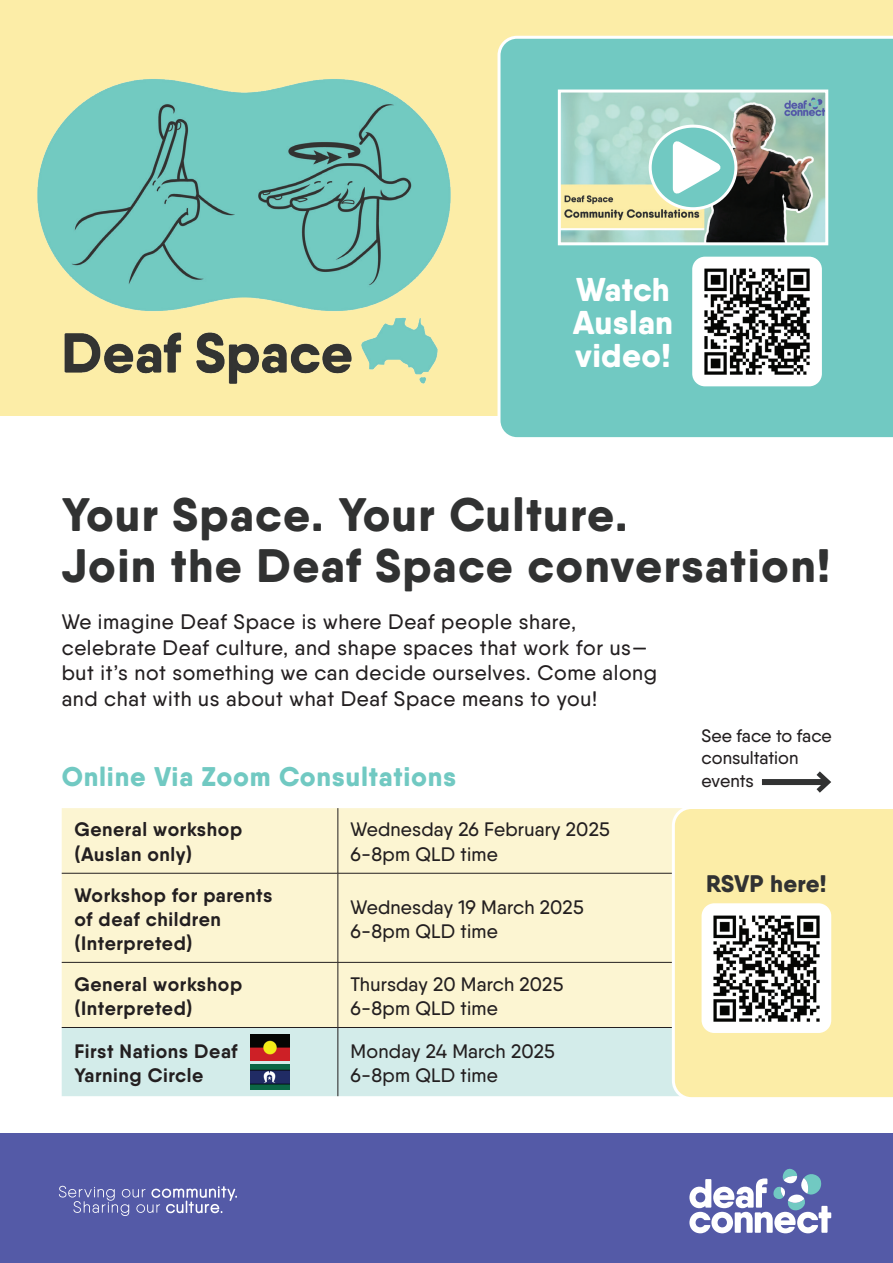
<style>
.page{position:relative;width:893px;height:1263px;background:#fff}
.page>*{position:absolute;margin:0;border:0;box-sizing:border-box;transform-origin:0 0}
.t1{font:800 46.95px/51px "Qanelas Soft";letter-spacing:.03em;color:#313232}
.t2{font:800 33px/33px "Qanelas Soft";letter-spacing:.01em;color:#fff;text-align:justify}
.t3{font:800 27px "Qanelas Soft";letter-spacing:.03em;color:#71c9c2}
.t4{font:800 24px "Qanelas Soft";letter-spacing:.005em;color:#313232}
.t5{font:500 21px/25.5px "Qanelas Soft";letter-spacing:.03em;color:#231f20}
.t6{font:700 19.5px/24px "Qanelas Soft";letter-spacing:.03em;color:#231f20}
.t7{font:500 19.5px/24px "Qanelas Soft";letter-spacing:.01em;color:#231f20}
.t8{font:500 18px/22.5px "Qanelas Soft";color:#231f20}
</style>
<div class="page">
<div style="left:0;top:1133px;width:893px;height:130px;background:#545aa7"></div>
<svg style="left:59px;top:1186px;width:178px;height:30px"></svg>
<svg style="left:689px;top:1168px;width:142px;height:65px"></svg>
<div style="left:0;top:0;width:893px;height:416px;background:#fceda7"></div>
<div style="left:62px;top:808px;width:610px;height:219px;background:#fcf5d2"></div>
<div style="left:62px;top:1028px;width:610px;height:68px;background:#d3ecea"></div>
<hr style="left:338px;top:808px;width:1px;height:65px;background:#231f20">
<hr style="left:62px;top:873px;width:276px;height:1px;background:#231f20">
<hr style="left:338px;top:873px;width:401px;height:1px;background:#231f20">
<hr style="left:338px;top:873px;width:1px;height:89px;background:#231f20">
<hr style="left:62px;top:962px;width:276px;height:1px;background:#231f20">
<hr style="left:338px;top:962px;width:401px;height:1px;background:#231f20">
<hr style="left:338px;top:962px;width:1px;height:65px;background:#231f20">
<hr style="left:62px;top:1027px;width:276px;height:1px;background:#231f20">
<hr style="left:338px;top:1027px;width:401px;height:1px;background:#231f20">
<hr style="left:338px;top:1028px;width:1px;height:68px;background:#231f20">
<div style="left:497px;top:36px;width:396px;height:402px;background:#71c9c2"></div>
<div style="left:672px;top:808px;width:221px;height:290px;background:#fceda7"></div>
<div style="left:692px;top:257px;width:130px;height:129px;background:#fff;border-radius:13px"></div>
<img style="left:704px;top:268px;width:106px;height:107px">
<div style="left:702px;top:903px;width:129px;height:130px;background:#fff;border-radius:13px"></div>
<img style="left:713px;top:915px;width:107px;height:107px">
<img style="left:37px;top:79px;width:414px;height:305px">
<img style="left:250px;top:1035px;width:39px;height:26px">
<div style="left:762px;top:779px;width:66px;height:6px;background:#313232"></div>
<svg style="left:811px;top:771px;width:20px;height:22px"></svg>
<img style="left:250px;top:1064px;width:39px;height:26px">
<img style="left:562px;top:94px;width:262px;height:147px">
<div style="left:558px;top:90px;width:270px;height:155px;border:3px solid #fff"></div>
<div style="left:650px;top:126px;width:86px;height:83px;background:#71c9c2;border-radius:50%"></div>
<div style="left:649px;top:125px;width:88px;height:85px;border:3px solid #fff;border-radius:50%"></div>
<svg style="left:673px;top:141px;width:48px;height:53px"></svg>
<h2 class="t2" style="left:573px;top:273px;width:102px">Watch Auslan video!</h2>
<h1 class="t1" style="left:62px;top:488px;width:770px">Your Space. Your Culture.<br>Join the Deaf Space conversation!</h1>
<p class="t5" style="left:62px;top:609px;width:597px">We imagine Deaf Space is where Deaf people share, celebrate Deaf culture, and shape spaces that work for us— but it’s not something we can decide ourselves. Come along and chat with us about what Deaf Space means to you!</p>
<p class="t3" style="left:62px;top:760px;width:396px">Online Via Zoom Consultations</p>
<p class="t6" style="left:74px;top:817px;width:169px">General workshop (Auslan only)</p>
<p class="t7" style="left:351px;top:817px;width:261px">Wednesday 26 February 2025<br>6-8pm QLD time</p>
<p class="t6" style="left:74px;top:883px;width:199px">Workshop for parents of deaf children (Interpreted)</p>
<p class="t7" style="left:351px;top:895px;width:235px">Wednesday 19 March 2025<br>6-8pm QLD time</p>
<p class="t6" style="left:74px;top:972px;width:169px">General workshop (Interpreted)</p>
<p class="t7" style="left:351px;top:972px;width:214px">Thursday 20 March 2025<br>6-8pm QLD time</p>
<p class="t6" style="left:74px;top:1039px;width:165px">First Nations Deaf<br>Yarning Circle</p>
<p class="t7" style="left:351px;top:1039px;width:206px">Monday 24 March 2025<br>6-8pm QLD time</p>
<p class="t8" style="left:702px;top:724px;width:132px">See face to face consultation events</p>
<p class="t4" style="left:706px;top:869px;width:122px">RSVP here!</p>
</div>
